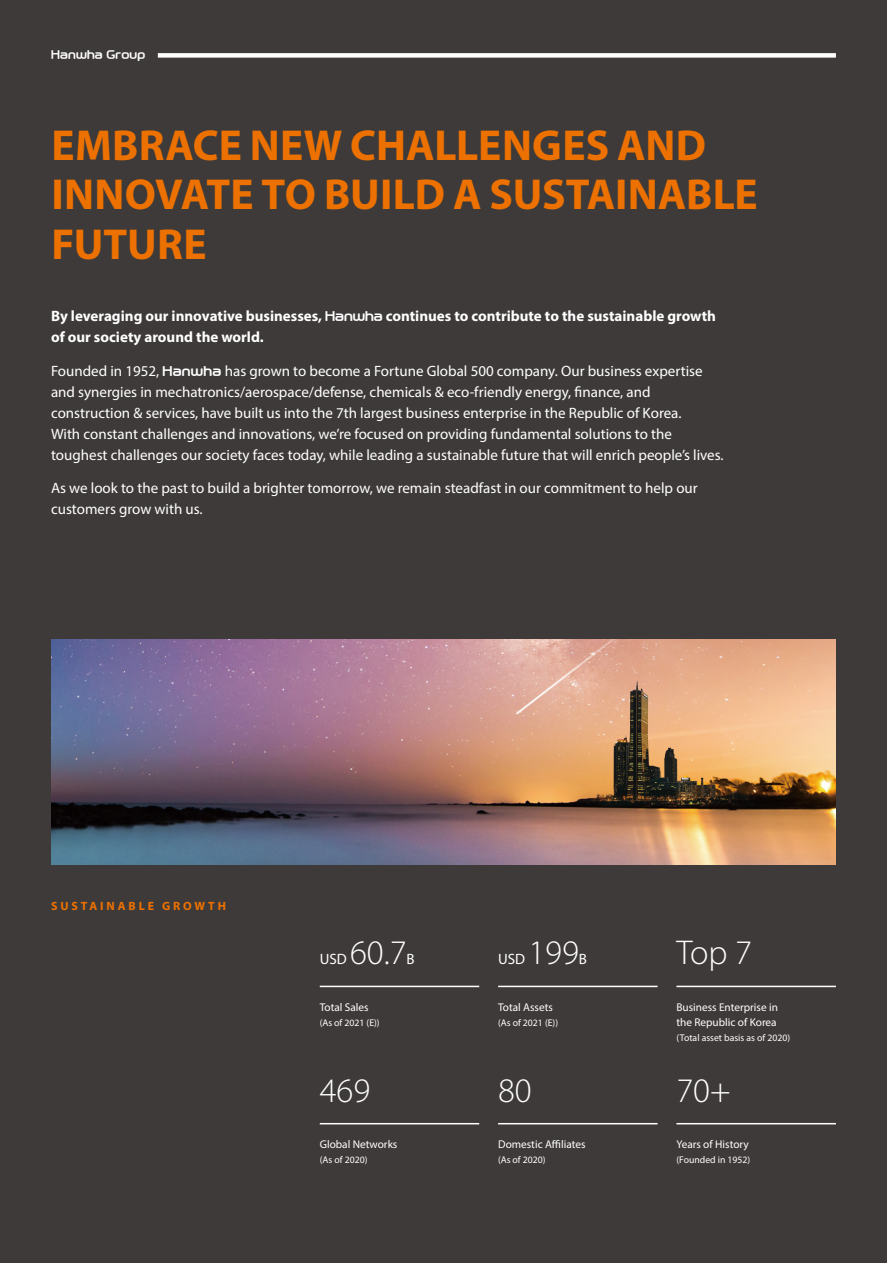
<style>
.page{position:relative;width:887px;height:1263px;background:#3e3a39}
.page>*{position:absolute;margin:0;border:0;box-sizing:border-box;transform-origin:0 0}
.t1{font:700 43.5px/49.5px "Myriad Pro";color:#ed7100}
.t2{font:300 34.5px "Myriad Pro";color:#fff}
.t3{font:15px/21px "Myriad Pro";color:#fff}
.t4{font:700 15px/21px "Myriad Pro";color:#fff}
.t5{font:700 12px "Myriad Pro";letter-spacing:.24em;color:#ed7100}
.t6{font:11.25px/15px "Myriad Pro";color:#fff}
.t7{font:10.8px "Hanwha B";letter-spacing:.02em;color:#fff}
.t8{font:9.75px "Myriad Pro";color:#fff}
.s1{font-family:"Hanwha B";font-weight:400;font-size:12.3px}
.s2{font-family:"Hanwha B";font-size:12.3px}
</style>
<div class="page">
<div style="left:158px;top:53px;width:678px;height:5px;background:#fff"></div>
<img style="left:51px;top:639px;width:785px;height:226px">
<hr style="left:320px;top:986px;width:159px;height:1px;background:#fff">
<hr style="left:320px;top:1123px;width:159px;height:1px;background:#fff">
<hr style="left:498px;top:986px;width:159px;height:1px;background:#fff">
<hr style="left:498px;top:1123px;width:159px;height:1px;background:#fff">
<hr style="left:676px;top:986px;width:160px;height:1px;background:#fff">
<hr style="left:676px;top:1123px;width:160px;height:1px;background:#fff">
<p class="t7" style="left:51px;top:49px;width:96px">Hanwha Group</p>
<h1 class="t1" style="left:51px;top:119px;width:708px">EMBRACE NEW CHALLENGES AND<br>INNOVATE TO BUILD A SUSTAINABLE<br>FUTURE</h1>
<p class="t4" style="left:51px;top:305px;width:666px">By leveraging our innovative businesses, <span class="s1">Hanwha</span> continues to contribute to the sustainable growth of our society around the world.</p>
<p class="t3" style="left:51px;top:360px;width:674px">Founded in 1952, <span class="s2">Hanwha</span> has grown to become a Fortune Global 500 company. Our business expertise and synergies in mechatronics/aerospace/defense, chemicals &amp; eco-friendly energy, finance, and construction &amp; services, have built us into the 7th largest business enterprise in the Republic of Korea.<br>With constant challenges and innovations, we’re focused on providing fundamental solutions to the toughest challenges our society faces today, while leading a sustainable future that will enrich people’s lives.</p>
<p class="t3" style="left:51px;top:478px;width:648px">As we look to the past to build a brighter tomorrow, we remain steadfast in our commitment to help our customers grow with us.</p>
<p class="t5" style="left:51px;top:898px;width:176px">SUSTAINABLE GROWTH</p>
<h2 class="t2" style="left:350px;top:932px;width:58px">60.7</h2>
<p class="t3" style="left:320px;top:949px;width:29px">USD</p>
<p class="t3" style="left:406px;top:949px;width:10px">B</p>
<h2 class="t2" style="left:528px;top:932px;width:52px">199</h2>
<p class="t3" style="left:498px;top:949px;width:29px">USD</p>
<p class="t3" style="left:579px;top:949px;width:10px">B</p>
<p class="t6" style="left:320px;top:999px;width:50px">Total Sales</p>
<p class="t8" style="left:320px;top:1016px;width:61px">(As of 2021 (E))</p>
<p class="t6" style="left:498px;top:999px;width:56px">Total Assets</p>
<p class="t8" style="left:498px;top:1016px;width:61px">(As of 2021 (E))</p>
<h2 class="t2" style="left:320px;top:1069px;width:52px">469</h2>
<p class="t6" style="left:320px;top:1136px;width:79px">Global Networks</p>
<p class="t8" style="left:320px;top:1154px;width:49px">(As of 2020)</p>
<h2 class="t2" style="left:498px;top:1069px;width:35px">80</h2>
<p class="t6" style="left:498px;top:1136px;width:89px">Domestic Affiliates</p>
<p class="t8" style="left:498px;top:1154px;width:49px">(As of 2020)</p>
<h2 class="t2" style="left:676px;top:932px;width:77px">Top 7</h2>
<p class="t6" style="left:676px;top:999px;width:103px">Business Enterprise in the Republic of Korea</p>
<p class="t8" style="left:676px;top:1031px;width:115px">(Total asset basis as of 2020)</p>
<h2 class="t2" style="left:676px;top:1069px;width:56px">70+</h2>
<p class="t6" style="left:676px;top:1136px;width:74px">Years of History</p>
<p class="t8" style="left:676px;top:1154px;width:75px">(Founded in 1952)</p>
</div>
